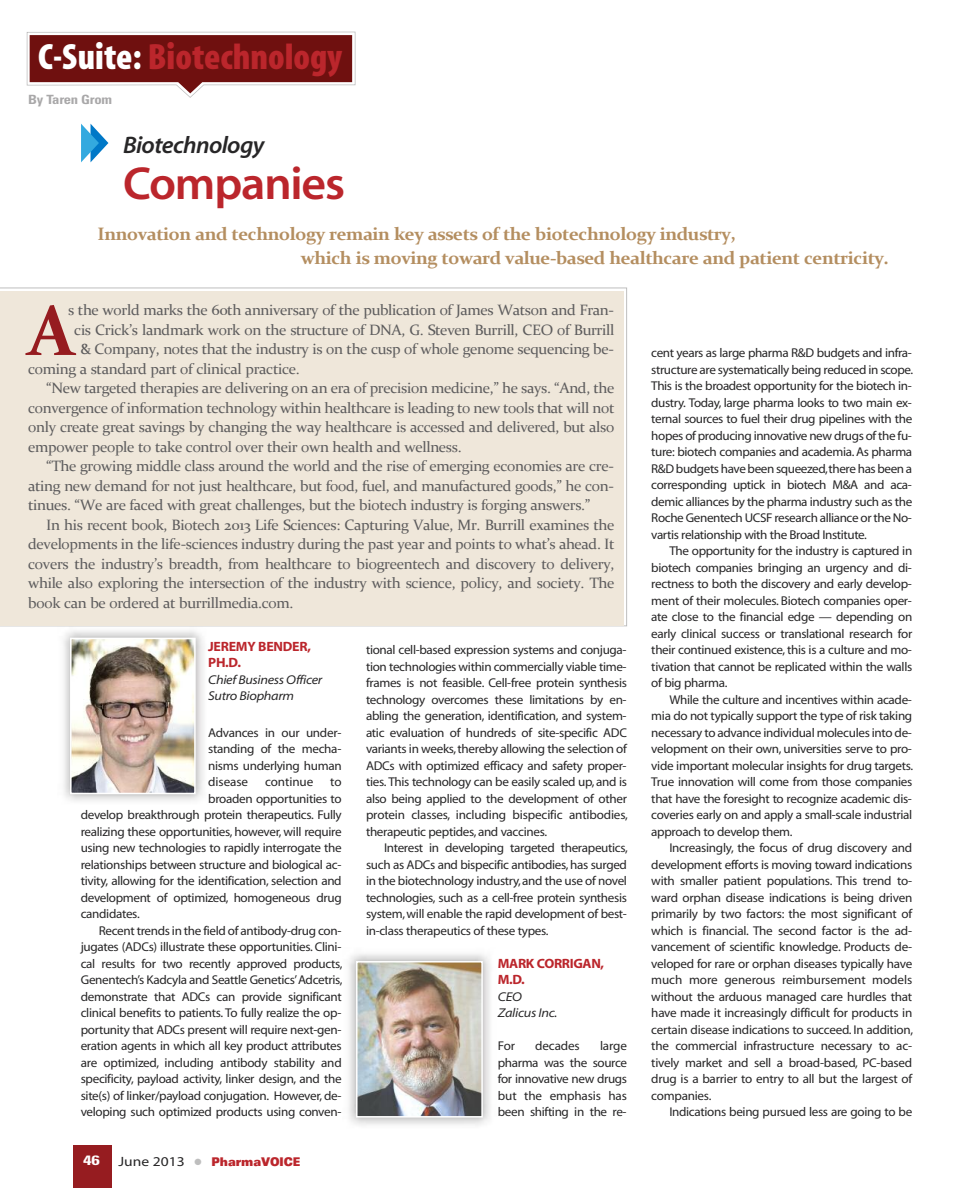
<style>
.page{position:relative;width:972px;height:1188px;background:#fff}
.page>*{position:absolute;margin:0;border:0;box-sizing:border-box;transform-origin:0 0}
.t1{font:700 72px "Constantia";color:#961c20}
.t2{font:46.5px "Myriad MM 565 wt 600 wd";letter-spacing:-.025em;color:#bb262c}
.t3{font:36.75px "Myriad MM 830 wt 300 wd";color:#bb262c}
.t4{font:24px "Myriad MM It 565 wt 600 wd";letter-spacing:-.025em;color:#272627}
.t5{font:700 18px/24px "Constantia";letter-spacing:-.025em;color:#b48e60}
.t6{font:15px "Constantia";letter-spacing:-.025em;color:#5d5c5d}
.t7{font:13.5px/16.5px "Myriad MM 700 wt 600 wd";letter-spacing:-.02em;color:#bb262c}
.t8{font:700 condensed 13.5px "Univers";color:#fff;scale:1.4 1}
.t9{font:12.75px/16.5px "Myriad MM 400 wt 600 wd";letter-spacing:-.025em;color:#272627;text-align:justify}
.t10{font:12.75px/16.5px "Myriad MM It 215 wt 700 wd";letter-spacing:-.025em;color:#272627}
.t11{font:700 condensed 12.75px "Univers";letter-spacing:-.02em;color:#a9a8a9;scale:1.15 1}
.t12{font:12.75px "Myriad MM 400 wt 600 wd";letter-spacing:-.005em;color:#272627}
.t13{font:900 expanded 12px "Univers";letter-spacing:-.01em;color:#bb262c;scale:.75 1}
.s1{color:#fff}
.s2{font-family:"Myriad MM 400 wt 600 wd";font-weight:400;font-stretch:normal;font-size:13.5px;color:#272627}
.s3{color:#bebebe}
</style>
<div class="page">
<div style="left:74px;top:1145px;width:38px;height:43px;background:#961c20"></div>
<img style="left:359px;top:964px;width:121px;height:151px">
<div style="left:356px;top:961px;width:127px;height:157px;border:2px solid #fff"></div>
<img style="left:57px;top:626px;width:153px;height:175px">
<img style="left:73px;top:641px;width:120px;height:150px">
<div style="left:70px;top:638px;width:126px;height:156px;border:2px solid #fff"></div>
<svg style="left:81px;top:124px;width:27px;height:38px"></svg>
<svg style="left:27px;top:32px;width:329px;height:66px"></svg>
<div style="left:0;top:291px;width:624px;height:335px;background:#efe7da"></div>
<h3 class="t3" style="left:38px;top:44px;width:306px"><span class="s1">C-Suite:</span> Biotechnology</h3>
<p class="t11" style="left:28px;top:95px;width:74px">By Taren Grom</p>
<h3 class="t4" style="left:123px;top:136px;width:143px">Biotechnology</h3>
<h2 class="t2" style="left:123px;top:166px;width:224px">Companies</h2>
<h3 class="t5" style="left:301px;top:222px;width:590px;text-indent:-203px">Innovation and technology remain key assets of the biotechnology industry,<br>which is moving toward value-based healthcare and patient centricity.</h3>
<p class="t6" style="left:68px;top:301px;width:548px">s the world marks the 60th anniversary of the publication of James Watson and Fran-</p>
<p class="t6" style="left:74px;top:321px;width:542px">cis Crick’s landmark work on the structure of DNA, G. Steven Burrill, CEO of Burrill</p>
<p class="t6" style="left:80px;top:340px;width:535px">&amp; Company, notes that the industry is on the cusp of whole genome sequencing be-</p>
<p class="t6" style="left:28px;top:360px;width:273px">coming a standard part of clinical practice.</p>
<p class="t6" style="left:46px;top:379px;width:570px">“New targeted therapies are delivering on an era of precision medicine,” he says. “And, the</p>
<p class="t6" style="left:28px;top:399px;width:588px">convergence of information technology within healthcare is leading to new tools that will not</p>
<p class="t6" style="left:28px;top:418px;width:588px">only create great savings by changing the way healthcare is accessed and delivered, but also</p>
<p class="t6" style="left:28px;top:438px;width:435px">empower people to take control over their own health and wellness.</p>
<p class="t6" style="left:46px;top:457px;width:569px">“The growing middle class around the world and the rise of emerging economies are cre-</p>
<p class="t6" style="left:28px;top:477px;width:587px">ating new demand for not just healthcare, but food, fuel, and manufactured goods,” he con-</p>
<p class="t6" style="left:28px;top:496px;width:564px">tinues. “We are faced with great challenges, but the biotech industry is forging answers.”</p>
<p class="t6" style="left:46px;top:516px;width:570px">In his recent book, Biotech 2013 Life Sciences: Capturing Value, Mr. Burrill examines the</p>
<p class="t6" style="left:28px;top:535px;width:588px">developments in the life-sciences industry during the past year and points to what’s ahead. It</p>
<p class="t6" style="left:28px;top:555px;width:588px">covers the industry’s breadth, from healthcare to biogreentech and discovery to delivery,</p>
<p class="t6" style="left:28px;top:574px;width:588px">while also exploring the intersection of the industry with science, policy, and society. The</p>
<p class="t6" style="left:28px;top:594px;width:267px">book can be ordered at burrillmedia.com.</p>
<h1 class="t1" style="left:27px;top:286px;width:50px">A</h1>
<p class="t7" style="left:208px;top:639px;width:104px">JEREMY BENDER,<br>PH.D.</p>
<p class="t10" style="left:208px;top:672px;width:116px">Chief Business Officer<br>Sutro Biopharm</p>
<p class="t9" style="left:208px;top:725px;width:135px">Advances in our under&shy;standing of the mecha&shy;nisms underlying human disease</p>
<p class="t12" style="left:265px;top:777px;width:50px">continue</p>
<p class="t9" style="left:330px;top:775px;width:13px">to</p>
<p class="t9" style="left:208px;top:791px;width:135px">broaden opportunities to</p>
<p class="t9" style="left:81px;top:808px;width:263px">develop breakthrough protein therapeutics. Fully</p>
<p class="t9" style="left:81px;top:824px;width:263px">realizing these opportunities, however, will require</p>
<p class="t9" style="left:81px;top:841px;width:263px">using new technologies to rapidly interrogate the</p>
<p class="t9" style="left:81px;top:857px;width:262px">relationships between structure and biological ac-</p>
<p class="t9" style="left:81px;top:874px;width:263px">tivity, allowing for the identification, selection and</p>
<p class="t9" style="left:81px;top:890px;width:263px">development of optimized, homogeneous drug</p>
<p class="t9" style="left:81px;top:907px;width:61px">candidates.</p>
<p class="t9" style="left:99px;top:923px;width:244px">Recent trends in the field of antibody-drug con-</p>
<p class="t9" style="left:81px;top:940px;width:262px">jugates (ADCs) illustrate these opportunities. Clini-</p>
<p class="t9" style="left:81px;top:956px;width:263px">cal results for two recently approved products,</p>
<p class="t9" style="left:81px;top:973px;width:263px">Genentech’s Kadcyla and Seattle Genetics’Adcetris,</p>
<p class="t9" style="left:81px;top:989px;width:262px">demonstrate that ADCs can provide significant</p>
<p class="t9" style="left:81px;top:1006px;width:262px">clinical benefits to patients. To fully realize the op-</p>
<p class="t9" style="left:81px;top:1022px;width:262px">portunity that ADCs present will require next-gen-</p>
<p class="t9" style="left:81px;top:1039px;width:263px">eration agents in which all key product attributes</p>
<p class="t9" style="left:81px;top:1055px;width:263px">are optimized, including antibody stability and</p>
<p class="t9" style="left:81px;top:1072px;width:262px">specificity, payload activity, linker design, and the</p>
<p class="t9" style="left:81px;top:1088px;width:262px">site(s) of linker/payload conjugation. However, de-</p>
<p class="t9" style="left:81px;top:1105px;width:262px">veloping such optimized products using conven-</p>
<p class="t8" style="left:83px;top:1156px;width:13px">46</p>
<p class="t13" style="left:119px;top:1157px;width:244px"><span class="s2">June 2013</span> <span class="s3">●</span> PharmaVOICE</p>
<p class="t9" style="left:366px;top:643px;width:263px">tional cell-based expression systems and conjuga&shy;tion technologies within commercially viable time&shy;frames is not feasible. Cell-free protein synthesis technology overcomes these limitations by en&shy;abling the generation, identification, and system&shy;atic evaluation of hundreds of site-specific ADC variants in weeks,thereby allowing the selection of ADCs with optimized efficacy and safety proper&shy;ties. This technology can be easily scaled up, and is also being applied to the development of other protein classes, including bispecific antibodies, therapeutic peptides,and vaccines.</p>
<p class="t9" style="left:366px;top:841px;width:263px;text-indent:18px">Interest in developing targeted therapeutics, such as ADCs and bispecific antibodies,has surged in the biotechnology industry,and the use of novel technologies, such as a cell-free protein synthesis system,will enable the rapid development of best&shy;in-class therapeutics of these types.</p>
<p class="t7" style="left:498px;top:956px;width:108px">MARK CORRIGAN,<br>M.D.</p>
<p class="t10" style="left:498px;top:989px;width:61px">CEO<br>Zalicus Inc.</p>
<p class="t9" style="left:498px;top:1039px;width:19px">For</p>
<p class="t9" style="left:535px;top:1039px;width:46px">decades</p>
<p class="t9" style="left:498px;top:1039px;width:131px;text-indent:102px">large pharma was the source for innovative new drugs but the emphasis has been shifting in the re-</p>
<p class="t9" style="left:651px;top:346px;width:263px">cent years as large pharma R&amp;D budgets and infra&shy;structure are systematically being reduced in scope.<br>This is the broadest opportunity for the biotech in&shy;dustry. Today, large pharma looks to two main ex&shy;ternal sources to fuel their drug pipelines with the hopes of producing innovative new drugs of the fu&shy;ture: biotech companies and academia. As pharma R&amp;D budgets have been squeezed,there has been a corresponding uptick in biotech M&amp;A and aca&shy;demic alliances by the pharma industry such as the Roche Genentech UCSF research alliance or the No&shy;vartis relationship with the Broad Institute.</p>
<p class="t9" style="left:651px;top:544px;width:263px;text-indent:18px">The opportunity for the industry is captured in biotech companies bringing an urgency and di&shy;rectness to both the discovery and early develop&shy;ment of their molecules. Biotech companies oper&shy;ate close to the financial edge — depending on early clinical success or translational research for their continued existence, this is a culture and mo&shy;tivation that cannot be replicated within the walls of big pharma.</p>
<p class="t9" style="left:651px;top:692px;width:263px;text-indent:18px">While the culture and incentives within acade&shy;mia do not typically support the type of risk taking necessary to advance individual molecules into de&shy;velopment on their own, universities serve to pro&shy;vide important molecular insights for drug targets.<br>True innovation will come from those companies that have the foresight to recognize academic dis&shy;coveries early on and apply a small-scale industrial approach to develop them.</p>
<p class="t9" style="left:651px;top:841px;width:263px;text-indent:18px">Increasingly, the focus of drug discovery and development efforts is moving toward indications with smaller patient populations. This trend to&shy;ward orphan disease indications is being driven primarily by two factors: the most significant of which is financial. The second factor is the ad&shy;vancement of scientific knowledge. Products de&shy;veloped for rare or orphan diseases typically have much more generous reimbursement models without the arduous managed care hurdles that have made it increasingly difficult for products in certain disease indications to succeed. In addition, the commercial infrastructure necessary to ac&shy;tively market and sell a broad-based, PC-based drug is a barrier to entry to all but the largest of companies.</p>
<p class="t9" style="left:669px;top:1105px;width:244px">Indications being pursued less are going to be</p>
</div>
